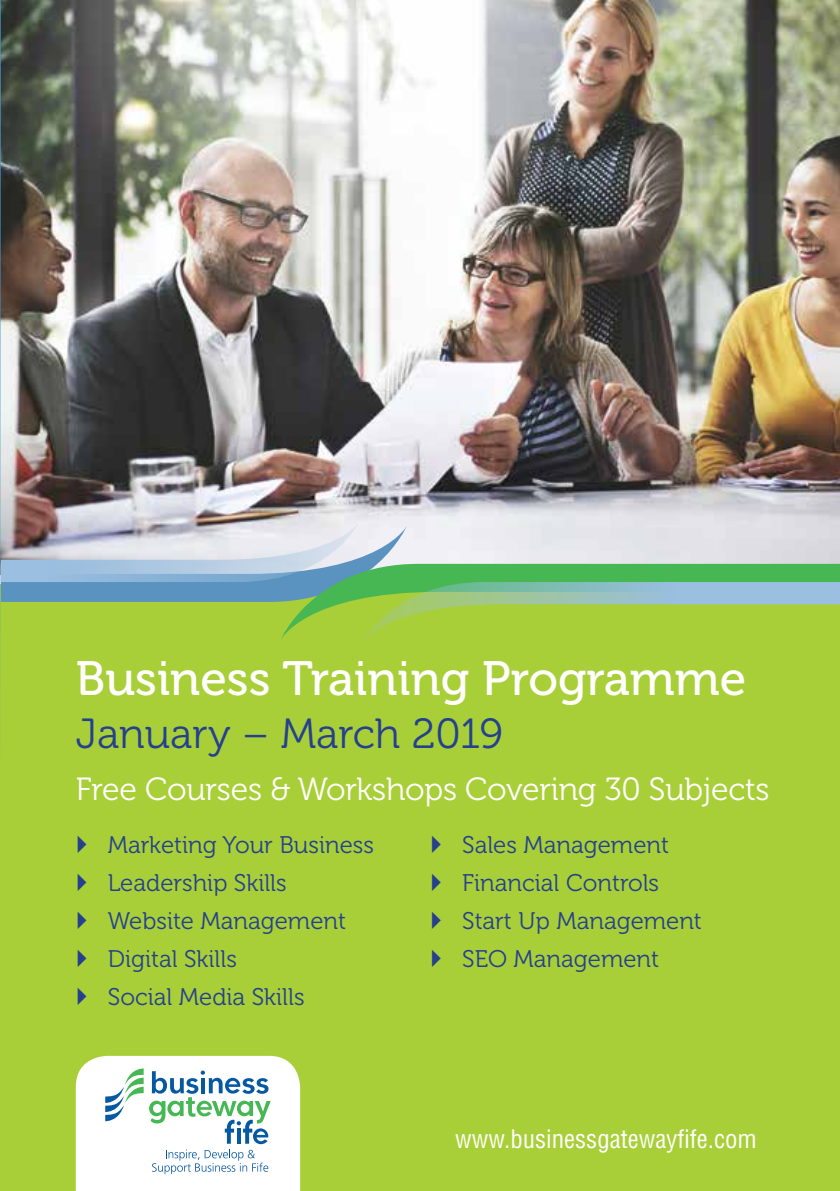
<style>
.page{position:relative;width:840px;height:1191px;background:#fff}
.page>*{position:absolute;margin:0;border:0;box-sizing:border-box;transform-origin:0 0}
.t1{font:48px "Museo 500";color:#fff}
.t2{font:42px "Museo 300";color:#25408f}
.t3{font:32px "Museo 300";letter-spacing:-.01em;color:#fff}
.t4{font:condensed 24.8px "Helvetica";color:#fff}
.t5{font:24px/38px "Museo 300";color:#25408f}
</style>
<div class="page">
<div style="left:1px;top:584px;width:838px;height:607px;background:#a9cf38"></div>
<img style="left:1px;top:0;width:838px;height:521px">
<svg style="left:1px;top:521px;width:838px;height:120px"></svg>
<svg style="left:76px;top:1055px;width:224px;height:136px;background:#e2eeec"></svg>
<hr style="left:0;top:0;width:1px;height:791px;background:#4798d1">
<h1 class="t1" style="left:76px;top:652px;width:671px">Business Training Programme</h1>
<h2 class="t2" style="left:76px;top:710px;width:428px">January – March 2019</h2>
<h3 class="t3" style="left:76px;top:772px;width:695px">Free Courses &amp; Workshops Covering 30 Subjects</h3>
<p class="t5" style="left:108px;top:826px;width:267px">Marketing Your Business<br>Leadership Skills<br>Website Management<br>Digital Skills<br>Social Media Skills</p>
<p class="t5" style="left:462px;top:826px;width:241px">Sales Management<br>Financial Controls<br>Start Up Management<br>SEO Management</p>
<p class="t4" style="left:455px;top:1123px;width:303px">www.businessgatewayfife.com</p>
</div>
